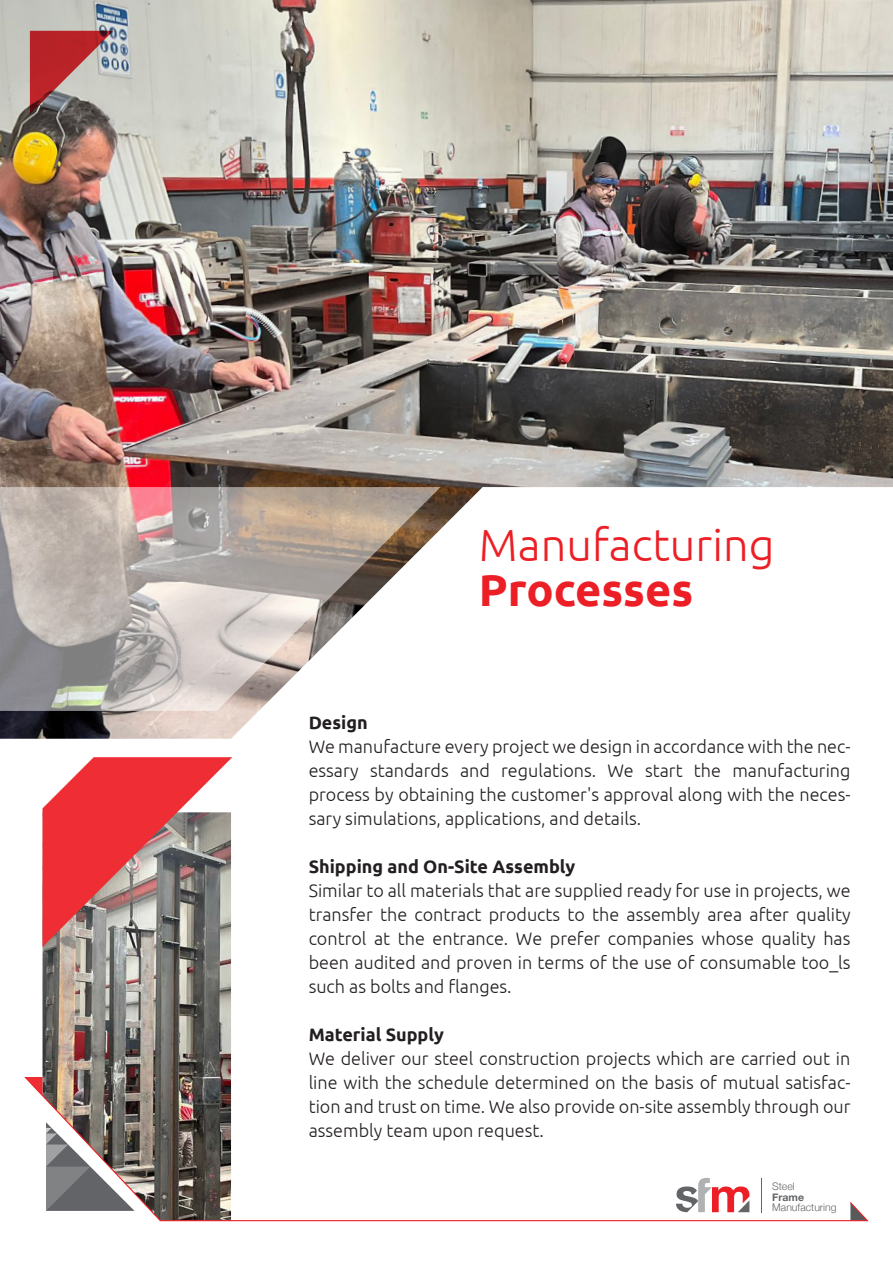
<style>
.page{position:relative;width:893px;height:1263px;background:#fff}
.page>*{position:absolute;margin:0;border:0;box-sizing:border-box;transform-origin:0 0}
.t1{font:300 45px "Ubuntu";color:#ec1f26}
.t2{font:700 45px "Ubuntu";color:#ec1f26}
.t3{font:300 18px/24px "Ubuntu";color:#231f20;text-align:justify}
.t4{font:700 18px "Ubuntu";color:#231f20}
.t5{font:300 10.5px "Helvetica Neue";color:#626467}
.t6{font:700 10.5px "Helvetica Neue";color:#626467}
</style>
<div class="page">
<img style="left:43px;top:947px;width:188px;height:129px">
<svg style="left:43px;top:757px;width:189px;height:190px;background:#c76b6c"></svg>
<img style="left:0;top:0;width:893px;height:739px">
<svg style="left:24px;top:1076px;width:845px;height:146px"></svg>
<svg style="left:46px;top:1122px;width:89px;height:89px"></svg>
<svg style="left:30px;top:31px;width:83px;height:83px;background:#ad6566"></svg>
<hr style="left:761px;top:1178px;width:1px;height:34px;background:#626467">
<svg style="left:676px;top:1178px;width:73px;height:34px"></svg>
<svg style="left:0;top:487px;width:441px;height:224px"></svg>
<h1 class="t1" style="left:479px;top:517px;width:297px">Manufacturing</h1>
<h1 class="t2" style="left:479px;top:562px;width:216px">Processes</h1>
<p class="t4" style="left:309px;top:711px;width:61px">Design</p>
<p class="t3" style="left:309px;top:734px;width:543px">We manufacture every project we design in accordance with the nec&shy;essary standards and regulations. We start the manufacturing process by obtaining the customer's approval along with the neces&shy;sary simulations, applications, and details.</p>
<p class="t4" style="left:309px;top:855px;width:268px">Shipping and On-Site Assembly</p>
<p class="t3" style="left:309px;top:878px;width:543px">Similar to all materials that are supplied ready for use in projects, we transfer the contract products to the assembly area after quality control at the entrance. We prefer companies whose quality has been audited and proven in terms of the use of consumable too_ls such as bolts and flanges.</p>
<p class="t4" style="left:309px;top:1023px;width:137px">Material Supply</p>
<p class="t3" style="left:309px;top:1046px;width:543px">We deliver our steel construction projects which are carried out in line with the schedule determined on the basis of mutual satisfac&shy;tion and trust on time. We also provide on-site assembly through our assembly team upon request.</p>
<p class="t5" style="left:772px;top:1178px;width:24px">Steel</p>
<p class="t6" style="left:772px;top:1189px;width:33px">Frame</p>
<p class="t5" style="left:772px;top:1199px;width:66px">Manufacturing</p>
</div>
